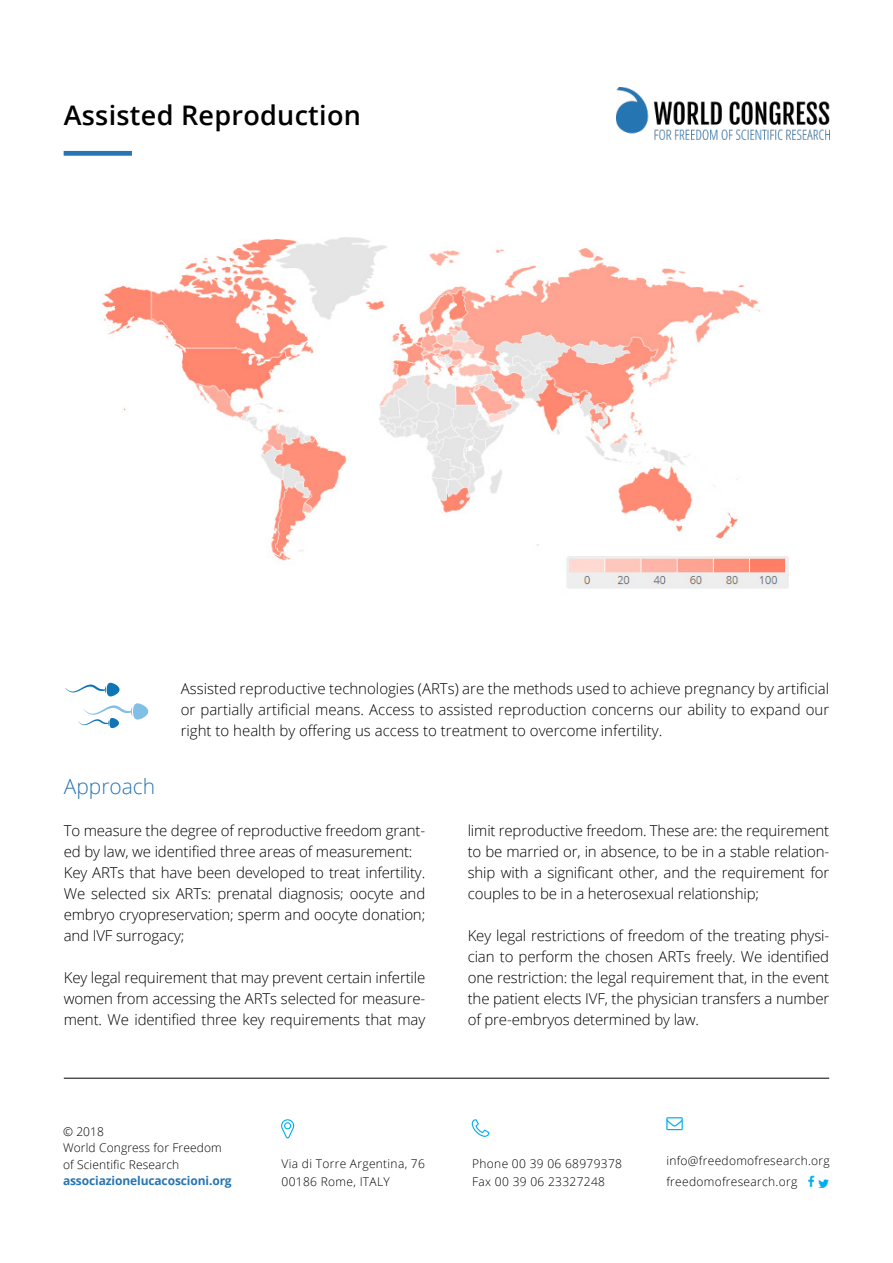
<style>
.page{position:relative;width:893px;height:1263px;background:#fff}
.page>*{position:absolute;margin:0;border:0;box-sizing:border-box;transform-origin:0 0}
.t1{font:600 27px "Open Sans";letter-spacing:.01em;color:#000}
.t2{font:300 21px "Open Sans";color:#2775b3}
.t3{font:300 15px/21px "Open Sans";letter-spacing:-.01em;color:#000;text-align:justify}
.t4{font:300 12px/18px "Open Sans";letter-spacing:.025em;color:#000}
.t5{font:700 12px "Open Sans";letter-spacing:-.01em;color:#2775b3}
</style>
<div class="page">
<svg style="left:281px;top:1119px;width:14px;height:20px"></svg>
<svg style="left:471px;top:1119px;width:19px;height:18px"></svg>
<hr style="left:64px;top:1078px;width:765px;height:1px;background:#000">
<img style="left:616px;top:87px;width:214px;height:52px">
<hr style="left:64px;top:151px;width:68px;height:4px;background:#2775b3">
<img style="left:101px;top:237px;width:688px;height:352px">
<svg style="left:65px;top:683px;width:55px;height:13px"></svg>
<svg style="left:78px;top:703px;width:70px;height:25px"></svg>
<h1 class="t1" style="left:64px;top:96px;width:299px">Assisted Reproduction</h1>
<p class="t3" style="left:181px;top:678px;width:650px">Assisted reproductive technologies (ARTs) are the methods used to achieve pregnancy by artificial or partially artificial means. Access to assisted reproduction concerns our ability to expand our right to health by offering us access to treatment to overcome infertility.</p>
<h2 class="t2" style="left:64px;top:771px;width:93px">Approach</h2>
<p class="t3" style="left:64px;top:819px;width:363px;text-align:left">To measure the degree of reproductive freedom grant&shy;ed by law, we identified three areas of measurement:<br>Key ARTs that have been developed to treat infertility.<br>We selected six ARTs: prenatal diagnosis; oocyte and embryo cryopreservation; sperm and oocyte donation; and IVF surrogacy;</p>
<p class="t3" style="left:64px;top:966px;width:363px">Key legal requirement that may prevent certain infertile women from accessing the ARTs selected for measure&shy;ment. We identified three key requirements that may</p>
<p class="t3" style="left:468px;top:819px;width:363px">limit reproductive freedom. These are: the requirement to be married or, in absence, to be in a stable relation&shy;ship with a significant other, and the requirement for couples to be in a heterosexual relationship;</p>
<p class="t3" style="left:468px;top:924px;width:363px">Key legal restrictions of freedom of the treating physi&shy;cian to perform the chosen ARTs freely. We identified one restriction: the legal requirement that, in the event the patient elects IVF, the physician transfers a number of pre-embryos determined by law.</p>
<p class="t4" style="left:63px;top:1123px;width:160px;line-height:16.5px">© 2018<br>World Congress for Freedom of Scientific Research</p>
<p class="t5" style="left:63px;top:1172px;width:170px">associazionelucacoscioni.org</p>
<p class="t4" style="left:282px;top:1154px;width:145px">Via di Torre Argentina, 76<br>00186 Rome, ITALY</p>
<p class="t4" style="left:472px;top:1154px;width:151px">Phone 00 39 06 68979378<br>Fax 00 39 06 23327248</p>
<p class="t4" style="left:666px;top:1150px;width:165px;line-height:21px">info@freedomofresearch.org freedomofresearch.org</p>
</div>
